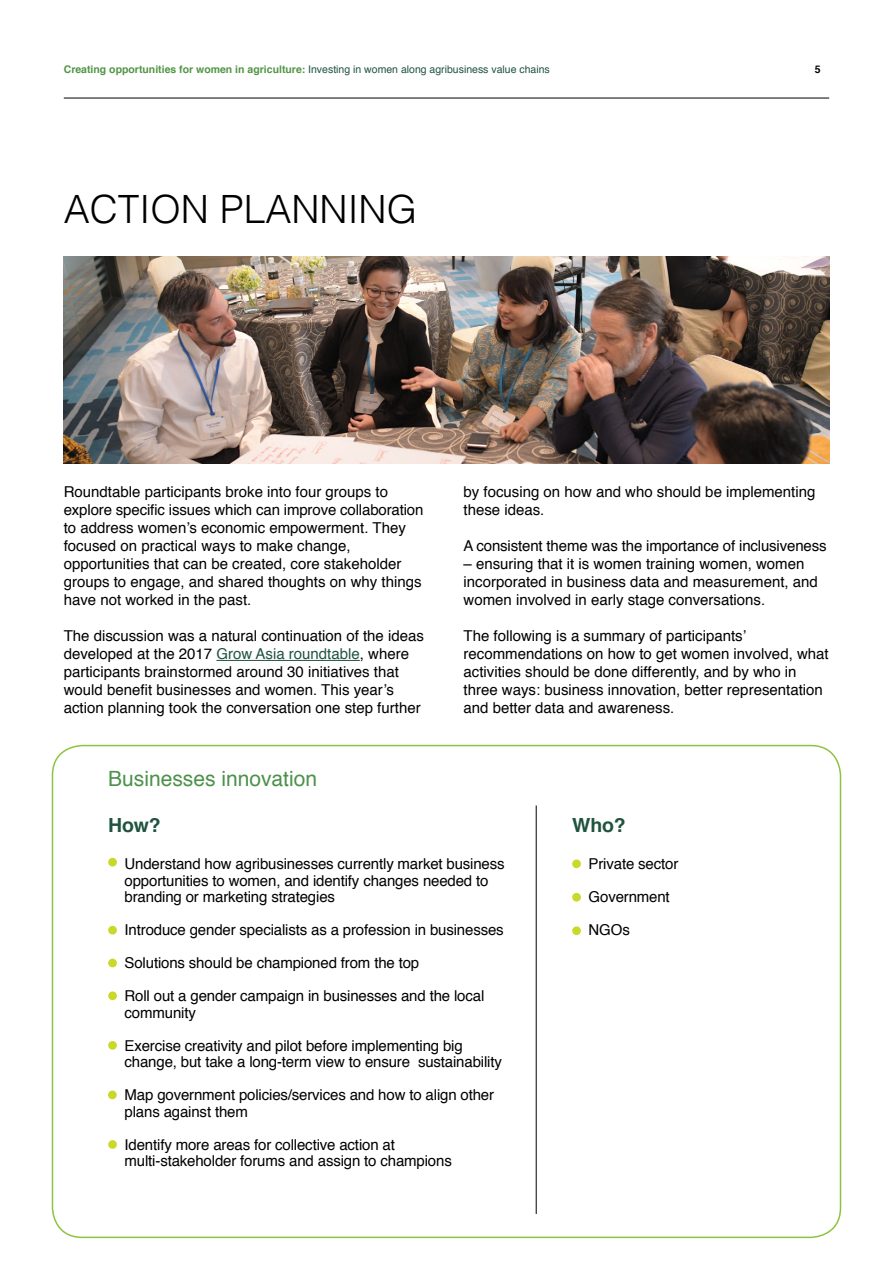
<style>
.page{position:relative;width:893px;height:1263px;background:#fff}
.page>*{position:absolute;margin:0;border:0;box-sizing:border-box;transform-origin:0 0}
.t1{font:300 39px "Helvetica";color:#000}
.t2{font:21px "Helvetica";color:#4d914b}
.t3{font:700 19.5px "Helvetica";letter-spacing:-.01em;color:#215440}
.t4{font:15px/18px "Helvetica";color:#000}
.t5{font:10.5px "Helvetica";color:#215440}
.t6{font:700 10.5px "Helvetica";color:#000}
.s1{font-weight:700;color:#529546}
.s2{color:#215440}
</style>
<div class="page">
<hr style="left:64px;top:98px;width:765px;height:1px;background:#000">
<hr style="left:216px;top:660px;width:144px;height:1px;background:#215440">
<img style="left:64px;top:256px;width:765px;height:208px">
<div style="left:108px;top:858px;width:9px;height:8px;background:#c9d929;border-radius:50%"></div>
<div style="left:108px;top:926px;width:9px;height:8px;background:#c9d929;border-radius:50%"></div>
<div style="left:108px;top:959px;width:9px;height:8px;background:#c9d929;border-radius:50%"></div>
<div style="left:108px;top:991px;width:9px;height:9px;background:#c9d929;border-radius:50%"></div>
<div style="left:108px;top:1041px;width:9px;height:9px;background:#c9d929;border-radius:50%"></div>
<div style="left:108px;top:1090px;width:9px;height:9px;background:#c9d929;border-radius:50%"></div>
<div style="left:108px;top:1140px;width:9px;height:9px;background:#c9d929;border-radius:50%"></div>
<div style="left:572px;top:859px;width:9px;height:9px;background:#c9d929;border-radius:50%"></div>
<div style="left:572px;top:893px;width:9px;height:8px;background:#c9d929;border-radius:50%"></div>
<div style="left:572px;top:926px;width:9px;height:9px;background:#c9d929;border-radius:50%"></div>
<hr style="left:536px;top:805px;width:1px;height:409px;background:#000">
<p class="t5" style="left:64px;top:61px;width:488px"><span class="s1">Creating opportunities for women in agriculture:</span> Investing in women along agribusiness value chains</p>
<p class="t6" style="left:815px;top:60px;width:7px">5</p>
<h1 class="t1" style="left:64px;top:176px;width:355px">ACTION PLANNING</h1>
<p class="t4" style="left:64px;top:483px;width:361px">Roundtable participants broke into four groups to explore specific issues which can improve collaboration to address women’s economic empowerment. They focused on practical ways to make change, opportunities that can be created, core stakeholder groups to engage, and shared thoughts on why things have not worked in the past.</p>
<p class="t4" style="left:64px;top:627px;width:362px">The discussion was a natural continuation of the ideas developed at the 2017 <span class="s2">Grow Asia roundtable</span>, where participants brainstormed around 30 initiatives that would benefit businesses and women. This year’s action planning took the conversation one step further</p>
<p class="t4" style="left:463px;top:483px;width:353px">by focusing on how and who should be implementing these ideas.</p>
<p class="t4" style="left:463px;top:537px;width:365px">A consistent theme was the importance of inclusiveness</p>
<p class="t4" style="left:463px;top:555px;width:356px">– ensuring that it is women training women, women incorporated in business data and measurement, and women involved in early stage conversations.</p>
<p class="t4" style="left:463px;top:627px;width:367px">The following is a summary of participants’ recommendations on how to get women involved, what activities should be done differently, and by who in three ways: business innovation, better representation and better data and awareness.</p>
<h2 class="t2" style="left:108px;top:763px;width:210px">Businesses innovation</h2>
<h3 class="t3" style="left:108px;top:810px;width:54px">How?</h3>
<p class="t4" style="left:125px;top:856px;width:382px;line-height:16.5px">Understand how agribusinesses currently market business opportunities to women, and identify changes needed to branding or marketing strategies</p>
<p class="t4" style="left:125px;top:921px;width:381px">Introduce gender specialists as a profession in businesses</p>
<p class="t4" style="left:125px;top:954px;width:296px">Solutions should be championed from the top</p>
<p class="t4" style="left:125px;top:988px;width:361px;line-height:16.5px">Roll out a gender campaign in businesses and the local community</p>
<p class="t4" style="left:125px;top:1037px;width:379px;line-height:16.5px">Exercise creativity and pilot before implementing big change, but take a long-term view to ensure sustainability</p>
<p class="t4" style="left:125px;top:1087px;width:371px;line-height:16.5px">Map government policies/services and how to align other plans against them</p>
<p class="t4" style="left:125px;top:1136px;width:329px;line-height:16.5px">Identify more areas for collective action at multi-stakeholder forums and assign to champions</p>
<h3 class="t3" style="left:572px;top:810px;width:55px">Who?</h3>
<p class="t4" style="left:589px;top:855px;width:91px">Private sector</p>
<p class="t4" style="left:589px;top:888px;width:83px">Government</p>
<p class="t4" style="left:589px;top:921px;width:43px">NGOs</p>
</div>
